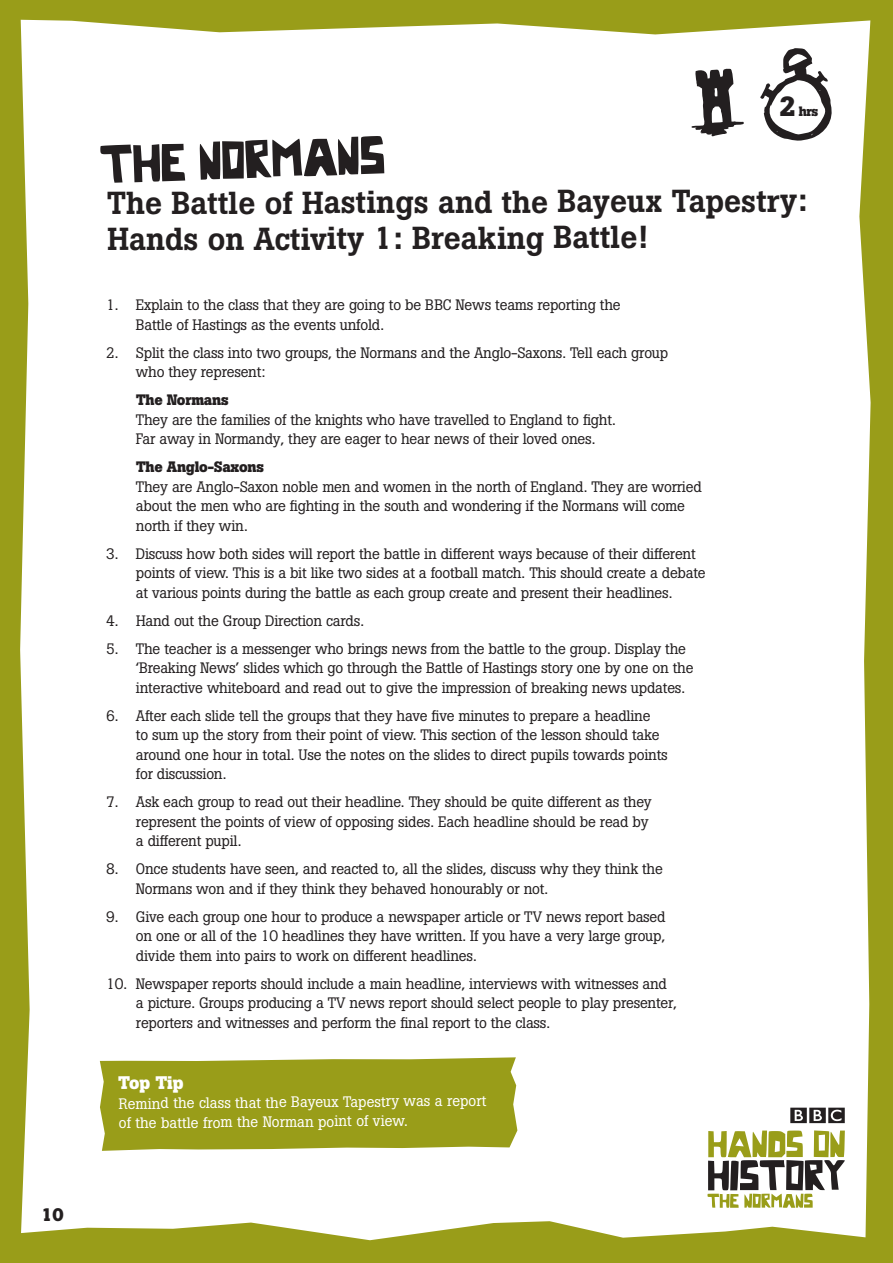
<style>
.page{position:relative;width:893px;height:1263px;background:#999d19}
.page>*{position:absolute;margin:0;border:0;box-sizing:border-box;transform-origin:0 0}
.t1{font:500 31.5px/36.3px "Boton";letter-spacing:-.005em;color:#231f20}
.t2{font:700 18px "Boton";color:#fff}
.t3{font:700 18px "Boton";color:#231f20}
.t4{font:15px/19.5px "Boton";letter-spacing:-.015em;color:#231f20}
.t5{font:15px/19.2px "Boton";color:#fff}
.t6{font:700 15px "Boton";letter-spacing:-.015em;color:#231f20}
.t7{font:700 13.5px "Boton";color:#231f20}
.s1{font-size:27.45px}
</style>
<div class="page">
<div style="left:20px;top:20px;width:851px;height:1220px;background:#fff"></div>
<svg style="left:790px;top:1108px;width:55px;height:15px"></svg>
<svg style="left:707px;top:1130px;width:138px;height:78px"></svg>
<svg style="left:100px;top:136px;width:284px;height:47px"></svg>
<svg style="left:760px;top:48px;width:75px;height:93px"></svg>
<svg style="left:691px;top:69px;width:53px;height:67px"></svg>
<svg style="left:100px;top:1057px;width:417px;height:94px"></svg>
<p class="t3" style="left:41px;top:1208px;width:24px">10</p>
<p class="t7" style="left:779px;top:106px;width:40px"><span class="s1">2</span> hrs</p>
<h1 class="t1" style="left:107px;top:187px;width:702px">The Battle of Hastings and the Bayeux Tapestry:<br>Hands on Activity 1: Breaking Battle!</h1>
<p class="t4" style="left:136px;top:297px;width:486px;text-indent:-30px">1. Explain to the class that they are going to be BBC News teams reporting the<br>Battle of Hastings as the events unfold.</p>
<p class="t4" style="left:136px;top:344px;width:534px;text-indent:-30px">2. Split the class into two groups, the Normans and the Anglo-Saxons. Tell each group who they represent:</p>
<p class="t6" style="left:136px;top:395px;width:94px">The Normans</p>
<p class="t4" style="left:136px;top:411px;width:481px">They are the families of the knights who have travelled to England to fight.<br>Far away in Normandy, they are eager to hear news of their loved ones.</p>
<p class="t6" style="left:136px;top:462px;width:129px">The Anglo-Saxons</p>
<p class="t4" style="left:136px;top:478px;width:567px">They are Anglo-Saxon noble men and women in the north of England. They are worried about the men who are fighting in the south and wondering if the Normans will come north if they win.</p>
<p class="t4" style="left:136px;top:545px;width:571px;text-indent:-30px">3. Discuss how both sides will report the battle in different ways because of their different points of view. This is a bit like two sides at a football match. This should create a debate at various points during the battle as each group create and present their headlines.</p>
<p class="t4" style="left:106px;top:612px;width:259px">4. Hand out the Group Direction cards.</p>
<p class="t4" style="left:136px;top:640px;width:559px;text-indent:-30px">5. The teacher is a messenger who brings news from the battle to the group. Display the ‘Breaking News’ slides which go through the Battle of Hastings story one by one on the interactive whiteboard and read out to give the impression of breaking news updates.</p>
<p class="t4" style="left:136px;top:707px;width:533px;text-indent:-30px">6. After each slide tell the groups that they have five minutes to prepare a headline<br>to sum up the story from their point of view. This section of the lesson should take around one hour in total. Use the notes on the slides to direct pupils towards points for discussion.</p>
<p class="t4" style="left:136px;top:794px;width:517px;text-indent:-30px">7. Ask each group to read out their headline. They should be quite different as they represent the points of view of opposing sides. Each headline should be read by a different pupil.</p>
<p class="t4" style="left:136px;top:861px;width:528px;text-indent:-30px">8. Once students have seen, and reacted to, all the slides, discuss why they think the<br>Normans won and if they think they behaved honourably or not.</p>
<p class="t4" style="left:136px;top:908px;width:531px;text-align:justify;text-indent:-30px">9. Give each group one hour to produce a newspaper article or TV news report based on one or all of the 10 headlines they have written. If you have a very large group, divide them into pairs to work on different headlines.</p>
<p class="t4" style="left:136px;top:975px;width:543px;text-indent:-30px">10. Newspaper reports should include a main headline, interviews with witnesses and a picture. Groups producing a TV news report should select people to play presenter, reporters and witnesses and perform the final report to the class.</p>
<p class="t2" style="left:118px;top:1077px;width:67px;rotate:-1deg">Top Tip</p>
<p class="t5" style="left:118px;top:1097px;width:369px;rotate:-1deg">Remind the class that the Bayeux Tapestry was a report of the battle from the Norman point of view.</p>
</div>
